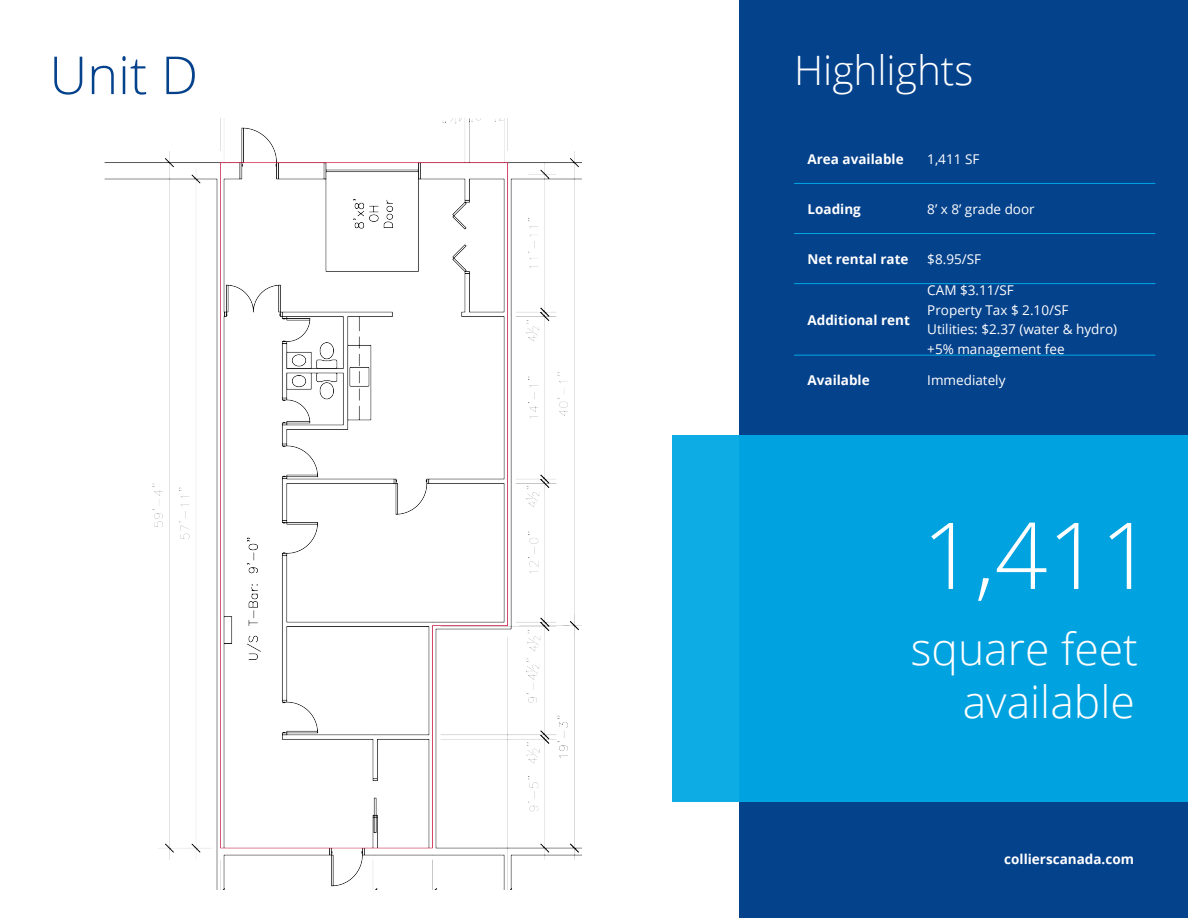
<style>
.page{position:relative;width:1188px;height:918px;background:#fff}
.page>*{position:absolute;margin:0;border:0;box-sizing:border-box;transform-origin:0 0}
.t1{font:300 92.4px "Open Sans";color:#fff}
.t2{font:300 52.35px "Open Sans";color:#05428c}
.t3{font:300 44.4px "Open Sans";color:#fff}
.t4{font:300 40.5px "Open Sans";color:#fff}
.t5{font:13.5px "Open Sans";color:#fff}
.t6{font:700 13.5px "Open Sans";color:#fff}
</style>
<div class="page">
<div style="left:740px;top:0;width:448px;height:918px;background:#05428c"></div>
<div style="left:672px;top:435px;width:516px;height:366px;background:#00a8e4"></div>
<hr style="left:794px;top:183px;width:132px;height:1px;background:#00a8e4">
<hr style="left:926px;top:183px;width:229px;height:1px;background:#00a8e4">
<hr style="left:794px;top:233px;width:132px;height:1px;background:#00a8e4">
<hr style="left:926px;top:233px;width:229px;height:1px;background:#00a8e4">
<hr style="left:794px;top:283px;width:132px;height:1px;background:#00a8e4">
<hr style="left:926px;top:283px;width:229px;height:1px;background:#00a8e4">
<hr style="left:794px;top:355px;width:132px;height:1px;background:#00a8e4">
<hr style="left:926px;top:355px;width:229px;height:1px;background:#00a8e4">
<img style="left:104px;top:119px;width:477px;height:770px">
<p class="t2" style="left:49px;top:39px;width:150px">Unit D</p>
<p class="t4" style="left:794px;top:43px;width:181px">Highlights</p>
<p class="t6" style="left:808px;top:149px;width:98px">Area available</p>
<p class="t5" style="left:927px;top:149px;width:54px">1,411 SF</p>
<p class="t6" style="left:808px;top:199px;width:55px">Loading</p>
<p class="t5" style="left:927px;top:200px;width:109px">8’ x 8’ grade door</p>
<p class="t6" style="left:808px;top:249px;width:103px">Net rental rate</p>
<p class="t5" style="left:927px;top:250px;width:55px">$8.95/SF</p>
<p class="t6" style="left:808px;top:310px;width:104px">Additional rent</p>
<p class="t5" style="left:927px;top:281px;width:88px">CAM $3.11/SF</p>
<p class="t5" style="left:927px;top:301px;width:143px">Property Tax $ 2.10/SF</p>
<p class="t5" style="left:927px;top:320px;width:191px">Utilities: $2.37 (water &amp; hydro)</p>
<p class="t5" style="left:927px;top:340px;width:139px">+5% management fee</p>
<p class="t6" style="left:808px;top:371px;width:64px">Available</p>
<p class="t5" style="left:927px;top:371px;width:80px">Immediately</p>
<p class="t1" style="left:922px;top:492px;width:232px">1,411</p>
<p class="t3" style="left:911px;top:618px;width:229px">square feet</p>
<p class="t3" style="left:963px;top:672px;width:174px">available</p>
<p class="t6" style="left:1004px;top:850px;width:131px">collierscanada.com</p>
</div>
